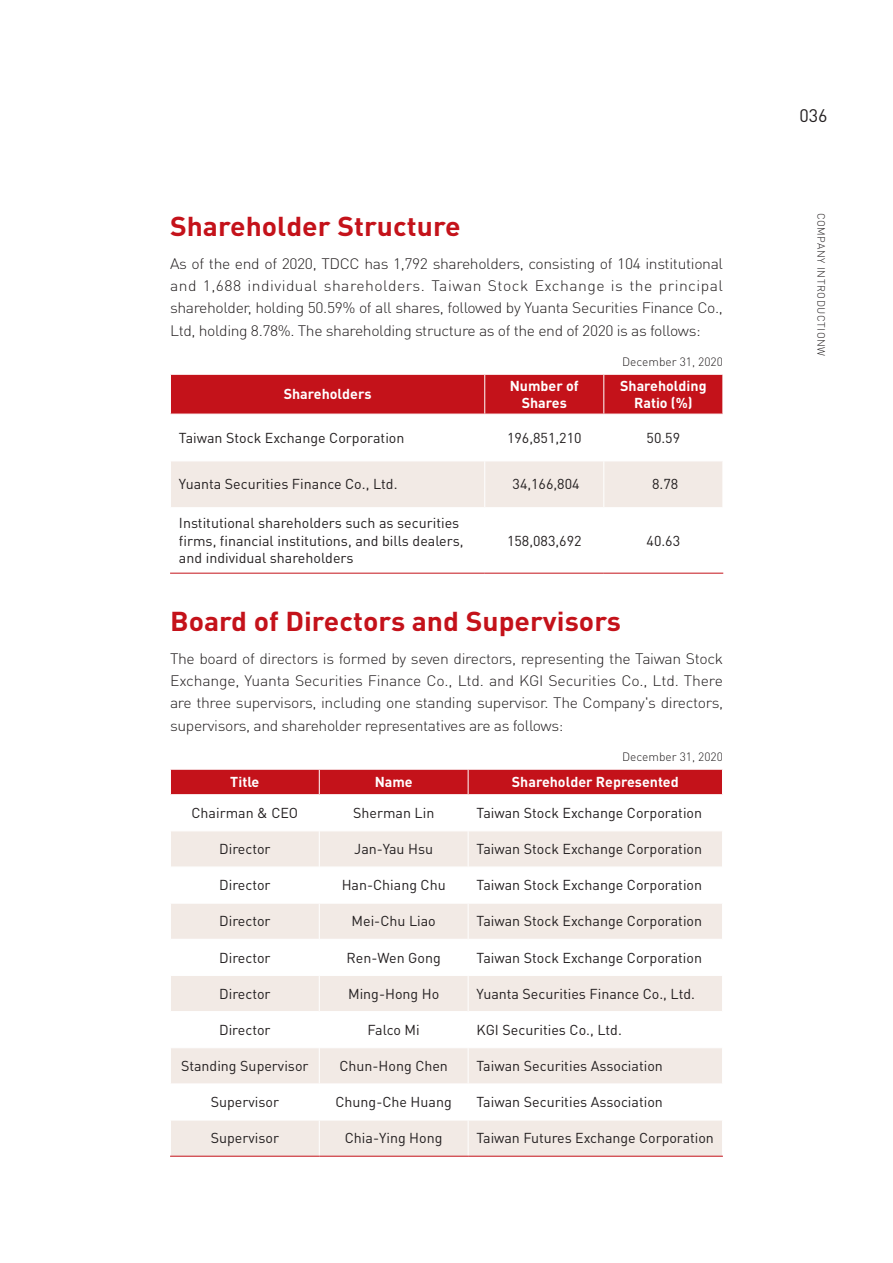
<style>
.page{position:relative;width:893px;height:1263px;background:#fff}
.page>*{position:absolute;margin:0;border:0;box-sizing:border-box;transform-origin:0 0}
.t1{font:700 27px "DIN Pro";color:#c4121a;scale:1.05 1}
.t2{font:18px "DIN Pro";color:#231f20}
.t3{font:300 15px/22.2px "DIN Pro";letter-spacing:-.025em;color:#231f20;text-align:justify;scale:1.05 1}
.t4{font:14.25px/17.1px "DIN Pro";color:#231f20}
.t5{font:700 14.25px/17.1px "DIN Pro";color:#fff;text-align:center}
.t6{font:300 12px "DIN Pro";color:#231f20}
.t7{font:300 10.5px "DIN Pro";letter-spacing:.05em;color:#231f20}
</style>
<div class="page">
<div style="left:171px;top:375px;width:551px;height:39px;background:#c4121a"></div>
<div style="left:171px;top:461px;width:551px;height:46px;background:#f2eae5"></div>
<hr style="left:484px;top:375px;width:1px;height:39px;background:#fff">
<hr style="left:603px;top:375px;width:1px;height:39px;background:#fff">
<hr style="left:484px;top:461px;width:1px;height:46px;background:#fff">
<hr style="left:603px;top:461px;width:1px;height:46px;background:#fff">
<hr style="left:170px;top:573px;width:315px;height:1px;background:#c4121a">
<hr style="left:485px;top:573px;width:119px;height:1px;background:#c4121a">
<hr style="left:604px;top:573px;width:119px;height:1px;background:#c4121a">
<svg style="left:171px;top:831px;width:551px;height:325px;fill:#f2eae5"></svg>
<hr style="left:171px;top:866px;width:148px;height:1px;background:#fff">
<hr style="left:320px;top:866px;width:148px;height:1px;background:#fff">
<hr style="left:468px;top:866px;width:254px;height:1px;background:#fff">
<hr style="left:171px;top:939px;width:148px;height:1px;background:#fff">
<hr style="left:320px;top:939px;width:148px;height:1px;background:#fff">
<hr style="left:468px;top:939px;width:254px;height:1px;background:#fff">
<hr style="left:171px;top:1011px;width:148px;height:1px;background:#fff">
<hr style="left:320px;top:1011px;width:148px;height:1px;background:#fff">
<hr style="left:468px;top:1011px;width:254px;height:1px;background:#fff">
<svg style="left:170px;top:769px;width:553px;height:26px;background:#c8222a"></svg>
<hr style="left:319px;top:867px;width:1px;height:36px;background:#fff">
<hr style="left:468px;top:867px;width:1px;height:36px;background:#fff">
<hr style="left:319px;top:939px;width:1px;height:36px;background:#fff">
<hr style="left:468px;top:939px;width:1px;height:36px;background:#fff">
<hr style="left:319px;top:1011px;width:1px;height:36px;background:#fff">
<hr style="left:468px;top:1011px;width:1px;height:36px;background:#fff">
<hr style="left:319px;top:1120px;width:1px;height:36px;background:#fff">
<hr style="left:468px;top:1120px;width:1px;height:36px;background:#fff">
<hr style="left:170px;top:903px;width:149px;height:1px;background:#fff">
<hr style="left:170px;top:975px;width:149px;height:1px;background:#fff">
<hr style="left:170px;top:1047px;width:149px;height:1px;background:#fff">
<hr style="left:170px;top:1083px;width:149px;height:1px;background:#fff">
<hr style="left:170px;top:1120px;width:149px;height:1px;background:#fff">
<hr style="left:319px;top:831px;width:1px;height:36px;background:#fff">
<hr style="left:319px;top:903px;width:149px;height:1px;background:#fff">
<hr style="left:319px;top:903px;width:1px;height:36px;background:#fff">
<hr style="left:319px;top:975px;width:149px;height:1px;background:#fff">
<hr style="left:319px;top:976px;width:1px;height:35px;background:#fff">
<hr style="left:319px;top:1047px;width:149px;height:1px;background:#fff">
<hr style="left:319px;top:1048px;width:1px;height:35px;background:#fff">
<hr style="left:319px;top:1083px;width:149px;height:1px;background:#fff">
<hr style="left:319px;top:1084px;width:1px;height:36px;background:#fff">
<hr style="left:319px;top:1120px;width:149px;height:1px;background:#fff">
<hr style="left:468px;top:831px;width:1px;height:36px;background:#fff">
<hr style="left:468px;top:903px;width:255px;height:1px;background:#fff">
<hr style="left:468px;top:903px;width:1px;height:36px;background:#fff">
<hr style="left:468px;top:975px;width:255px;height:1px;background:#fff">
<hr style="left:468px;top:976px;width:1px;height:35px;background:#fff">
<hr style="left:468px;top:1047px;width:255px;height:1px;background:#fff">
<hr style="left:468px;top:1048px;width:1px;height:35px;background:#fff">
<hr style="left:468px;top:1083px;width:255px;height:1px;background:#fff">
<hr style="left:468px;top:1084px;width:1px;height:36px;background:#fff">
<hr style="left:468px;top:1120px;width:255px;height:1px;background:#fff">
<hr style="left:170px;top:1156px;width:149px;height:1px;background:#c4121a">
<hr style="left:319px;top:1156px;width:149px;height:1px;background:#c4121a">
<hr style="left:468px;top:1156px;width:255px;height:1px;background:#c4121a">
<h1 class="t1" style="left:170px;top:208px;width:278px">Shareholder Structure</h1>
<p class="t3" style="left:170px;top:252px;width:528px">As of the end of 2020, TDCC has 1,792 shareholders, consisting of 104 institutional and 1,688 individual shareholders. Taiwan Stock Exchange is the principal shareholder, holding 50.59% of all shares, followed by Yuanta Securities Finance Co., Ltd, holding 8.78%. The shareholding structure as of the end of 2020 is as follows:</p>
<p class="t6" style="left:622px;top:353px;width:102px">December 31, 2020</p>
<p class="t5" style="left:284px;top:385px;width:89px">Shareholders</p>
<p class="t5" style="left:510px;top:376px;width:70px">Number of<br>Shares</p>
<p class="t5" style="left:620px;top:376px;width:88px">Shareholding<br>Ratio (%)</p>
<p class="t4" style="left:179px;top:428px;width:227px">Taiwan Stock Exchange Corporation</p>
<p class="t4" style="left:507px;top:428px;width:76px">196,851,210</p>
<p class="t4" style="left:647px;top:428px;width:35px">50.59</p>
<p class="t4" style="left:179px;top:475px;width:220px">Yuanta Securities Finance Co., Ltd.</p>
<p class="t4" style="left:513px;top:475px;width:69px">34,166,804</p>
<p class="t4" style="left:652px;top:475px;width:28px">8.78</p>
<p class="t4" style="left:179px;top:514px;width:286px">Institutional shareholders such as securities firms, financial institutions, and bills dealers, and individual shareholders</p>
<p class="t4" style="left:507px;top:531px;width:76px">158,083,692</p>
<p class="t4" style="left:647px;top:531px;width:35px">40.63</p>
<h1 class="t1" style="left:170px;top:603px;width:431px">Board of Directors and Supervisors</h1>
<p class="t3" style="left:170px;top:647px;width:528px">The board of directors is formed by seven directors, representing the Taiwan Stock Exchange, Yuanta Securities Finance Co., Ltd. and KGI Securities Co., Ltd. There are three supervisors, including one standing supervisor. The Company's directors, supervisors, and shareholder representatives are as follows:</p>
<p class="t6" style="left:622px;top:748px;width:102px">December 31, 2020</p>
<p class="t5" style="left:230px;top:773px;width:31px">Title</p>
<p class="t5" style="left:375px;top:773px;width:40px">Name</p>
<p class="t5" style="left:512px;top:773px;width:168px">Shareholder Represented</p>
<p class="t4" style="left:191px;top:804px;width:108px">Chairman &amp; CEO</p>
<p class="t4" style="left:353px;top:804px;width:83px">Sherman Lin</p>
<p class="t4" style="left:477px;top:804px;width:227px">Taiwan Stock Exchange Corporation</p>
<p class="t4" style="left:219px;top:840px;width:53px">Director</p>
<p class="t4" style="left:354px;top:840px;width:80px">Jan-Yau Hsu</p>
<p class="t4" style="left:477px;top:840px;width:227px">Taiwan Stock Exchange Corporation</p>
<p class="t4" style="left:219px;top:876px;width:53px">Director</p>
<p class="t4" style="left:342px;top:876px;width:106px">Han-Chiang Chu</p>
<p class="t4" style="left:477px;top:876px;width:227px">Taiwan Stock Exchange Corporation</p>
<p class="t4" style="left:219px;top:912px;width:53px">Director</p>
<p class="t4" style="left:352px;top:912px;width:86px">Mei-Chu Liao</p>
<p class="t4" style="left:477px;top:912px;width:227px">Taiwan Stock Exchange Corporation</p>
<p class="t4" style="left:219px;top:948px;width:53px">Director</p>
<p class="t4" style="left:347px;top:948px;width:96px">Ren-Wen Gong</p>
<p class="t4" style="left:477px;top:948px;width:227px">Taiwan Stock Exchange Corporation</p>
<p class="t4" style="left:219px;top:984px;width:53px">Director</p>
<p class="t4" style="left:348px;top:984px;width:93px">Ming-Hong Ho</p>
<p class="t4" style="left:477px;top:984px;width:220px">Yuanta Securities Finance Co., Ltd.</p>
<p class="t4" style="left:219px;top:1020px;width:53px">Director</p>
<p class="t4" style="left:368px;top:1020px;width:54px">Falco Mi</p>
<p class="t4" style="left:477px;top:1020px;width:147px">KGI Securities Co., Ltd.</p>
<p class="t4" style="left:181px;top:1057px;width:129px">Standing Supervisor</p>
<p class="t4" style="left:339px;top:1057px;width:110px">Chun-Hong Chen</p>
<p class="t4" style="left:477px;top:1057px;width:188px">Taiwan Securities Association</p>
<p class="t4" style="left:211px;top:1093px;width:70px">Supervisor</p>
<p class="t4" style="left:336px;top:1093px;width:118px">Chung-Che Huang</p>
<p class="t4" style="left:477px;top:1093px;width:188px">Taiwan Securities Association</p>
<p class="t4" style="left:211px;top:1129px;width:70px">Supervisor</p>
<p class="t4" style="left:345px;top:1129px;width:99px">Chia-Ying Hong</p>
<p class="t4" style="left:477px;top:1129px;width:239px">Taiwan Futures Exchange Corporation</p>
<p class="t2" style="left:799px;top:103px;width:30px">036</p>
<p class="t7" style="left:828px;top:213px;width:145px;rotate:90deg">COMPANY INTRODUCTIONW</p>
</div>
